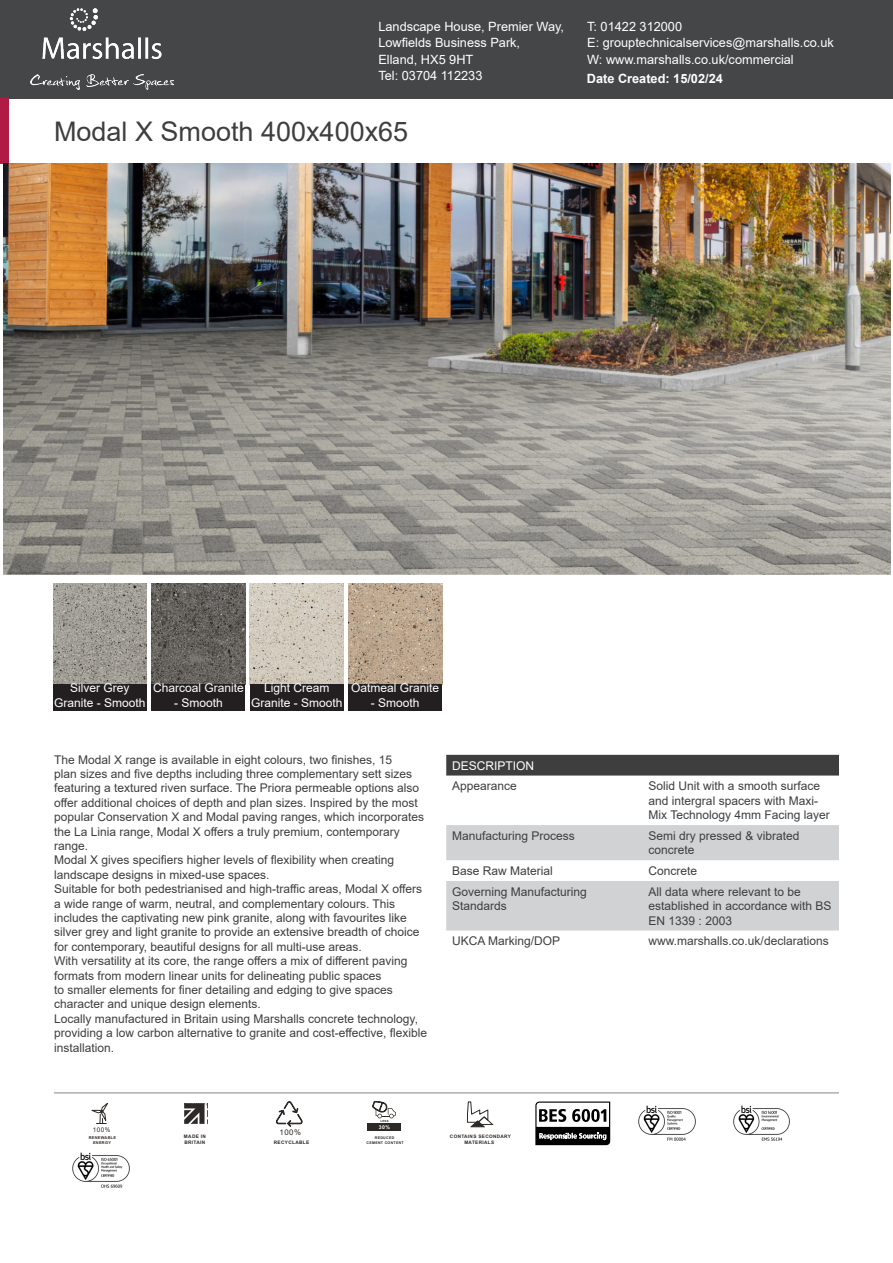
<style>
.page{position:relative;width:893px;height:1263px;background:#fff}
.page>*{position:absolute;margin:0;border:0;box-sizing:border-box;transform-origin:0 0}
.Column_1{font:27px "Arial";color:#3e3e3f}
.Address{font:12.75px "Arial";color:#fff}
.t1{font:700 12.75px "Arial";color:#fff}
.Column_1-2{font:12px/14.4px "Arial";color:#3e3e3f}
.Table_Header{font:12px/14.4px "Arial";color:#fff;text-align:center}
.t2{font:7.8px "Arial";color:#2d2926}
.t3{font:6.45px "Arial";color:#2d2926}
.t4{font:700 5.1px "Arial";color:#fff}
.t5{font:700 4.8px/6.4px "Arial";letter-spacing:.075em;color:#2d2926}
.t6{font:700 4.65px/6.3px "Arial";letter-spacing:.075em;color:#2d2926;text-align:center}
.t7{font:700 3.9px/5.2px "Arial";letter-spacing:.075em;color:#2d2926;text-align:center}
.t8{font:700 3.6px/4.9px "Arial";letter-spacing:.075em;color:#2d2926;text-align:center}
.t9{font:700 2.85px "Arial";color:#2d2926}
</style>
<div class="page">
<div style="left:0;top:0;width:893px;height:98px;background:#454647"></div>
<img style="left:31px;top:9px;width:143px;height:81px">
<div style="left:446px;top:755px;width:393px;height:20px;background:#3e3e3f"></div>
<svg style="left:446px;top:825px;width:393px;height:105px"></svg>
<hr style="left:54px;top:1092px;width:785px;height:1px;background:#939598">
<svg style="left:91px;top:1103px;width:17px;height:21px"></svg>
<svg style="left:184px;top:1104px;width:24px;height:20px"></svg>
<svg style="left:276px;top:1101px;width:27px;height:26px"></svg>
<svg style="left:372px;top:1101px;width:24px;height:17px"></svg>
<div style="left:368px;top:1123px;width:33px;height:8px;background:#2d2926"></div>
<svg style="left:467px;top:1101px;width:26px;height:26px"></svg>
<svg style="left:535px;top:1101px;width:75px;height:44px"></svg>
<img style="left:638px;top:1105px;width:58px;height:36px">
<img style="left:733px;top:1105px;width:57px;height:36px">
<img style="left:72px;top:1152px;width:58px;height:36px">
<div style="left:0;top:98px;width:9px;height:66px;background:#b11b43"></div>
<img style="left:3px;top:164px;width:888px;height:411px">
<img style="left:53px;top:583px;width:94px;height:101px">
<img style="left:151px;top:583px;width:94px;height:101px">
<img style="left:250px;top:583px;width:94px;height:101px">
<img style="left:348px;top:583px;width:94px;height:101px">
<div style="left:53px;top:684px;width:94px;height:27px;background:#231f20"></div>
<div style="left:151px;top:684px;width:94px;height:27px;background:#231f20"></div>
<div style="left:250px;top:684px;width:94px;height:27px;background:#231f20"></div>
<div style="left:348px;top:684px;width:94px;height:27px;background:#231f20"></div>
<p class="Address" style="left:378px;top:17px;width:187px">Landscape House, Premier Way,</p>
<p class="Address" style="left:378px;top:34px;width:143px">Lowfields Business Park,</p>
<p class="Address" style="left:378px;top:50px;width:96px">Elland, HX5 9HT</p>
<p class="Address" style="left:378px;top:67px;width:105px">Tel: 03704 112233</p>
<p class="Column_1" style="left:54px;top:113px;width:356px">Modal X Smooth 400x400x65</p>
<p class="Address" style="left:587px;top:17px;width:96px">T: 01422 312000</p>
<p class="Address" style="left:587px;top:34px;width:248px">E: grouptechnicalservices@marshalls.co.uk</p>
<p class="Address" style="left:587px;top:50px;width:208px">W: www.marshalls.co.uk/commercial</p>
<p class="t1" style="left:587px;top:69px;width:138px">Date Created: 15/02/24</p>
<p class="Table_Header" style="left:54px;top:681px;width:93px">Silver Grey<br>Granite - Smooth</p>
<p class="Table_Header" style="left:153px;top:681px;width:92px">Charcoal Granite</p>
<p class="Table_Header" style="left:174px;top:695px;width:50px">- Smooth</p>
<p class="Table_Header" style="left:251px;top:681px;width:93px">Light Cream<br>Granite - Smooth</p>
<p class="Table_Header" style="left:351px;top:681px;width:90px">Oatmeal Granite</p>
<p class="Table_Header" style="left:371px;top:695px;width:50px">- Smooth</p>
<p class="Column_1-2" style="left:54px;top:752px;width:372px">The Modal X range is available in eight colours, two finishes, 15<br>plan sizes and five depths including three complementary sett sizes featuring a textured riven surface. The Priora permeable options also offer additional choices of depth and plan sizes. Inspired by the most popular Conservation X and Modal paving ranges, which incorporates the La Linia range, Modal X offers a truly premium, contemporary range.</p>
<p class="Column_1-2" style="left:54px;top:853px;width:342px">Modal X gives specifiers higher levels of flexibility when creating landscape designs in mixed-use spaces.</p>
<p class="Column_1-2" style="left:54px;top:882px;width:370px">Suitable for both pedestrianised and high-traffic areas, Modal X offers a wide range of warm, neutral, and complementary colours. This includes the captivating new pink granite, along with favourites like silver grey and light granite to provide an extensive breadth of choice for contemporary, beautiful designs for all multi-use areas.</p>
<p class="Column_1-2" style="left:54px;top:954px;width:355px">With versatility at its core, the range offers a mix of different paving formats from modern linear units for delineating public spaces<br>to smaller elements for finer detailing and edging to give spaces character and unique design elements.</p>
<p class="Column_1-2" style="left:54px;top:1011px;width:375px">Locally manufactured in Britain using Marshalls concrete technology, providing a low carbon alternative to granite and cost-effective, flexible installation.</p>
<p class="Table_Header" style="left:452px;top:758px;width:84px">DESCRIPTION</p>
<p class="Column_1-2" style="left:452px;top:779px;width:66px">Appearance</p>
<p class="Column_1-2" style="left:649px;top:779px;width:183px">Solid Unit with a smooth surface and intergral spacers with Maxi-<br>Mix Technology 4mm Facing layer</p>
<p class="Column_1-2" style="left:452px;top:828px;width:124px">Manufacturing Process</p>
<p class="Column_1-2" style="left:649px;top:828px;width:152px">Semi dry pressed &amp; vibrated concrete</p>
<p class="Column_1-2" style="left:452px;top:863px;width:102px">Base Raw Material</p>
<p class="Column_1-2" style="left:649px;top:863px;width:50px">Concrete</p>
<p class="Column_1-2" style="left:452px;top:884px;width:136px">Governing Manufacturing<br>Standards</p>
<p class="Column_1-2" style="left:649px;top:884px;width:184px">All data where relevant to be established in accordance with BS<br>EN 1339 : 2003</p>
<p class="Column_1-2" style="left:452px;top:934px;width:110px">UKCA Marking/DOP</p>
<p class="Column_1-2" style="left:649px;top:934px;width:182px">www.marshalls.co.uk/declarations</p>
<p class="t3" style="left:93px;top:1125px;width:19px">100%</p>
<p class="t7" style="left:89px;top:1135px;width:29px">RENEWABLE<br>ENERGY</p>
<p class="t2" style="left:279px;top:1127px;width:23px">100%</p>
<p class="t5" style="left:184px;top:1133px;width:24px">MADE IN<br>BRITAIN</p>
<p class="t5" style="left:274px;top:1139px;width:37px">RECYCLABLE</p>
<p class="t9" style="left:380px;top:1119px;width:10px">LESS</p>
<p class="t4" style="left:379px;top:1124px;width:13px">30%</p>
<p class="t8" style="left:367px;top:1136px;width:39px">REDUCED<br>CEMENT CONTENT</p>
<p class="t6" style="left:450px;top:1133px;width:63px">CONTAINS SECONDARY<br>MATERIALS</p>
</div>
